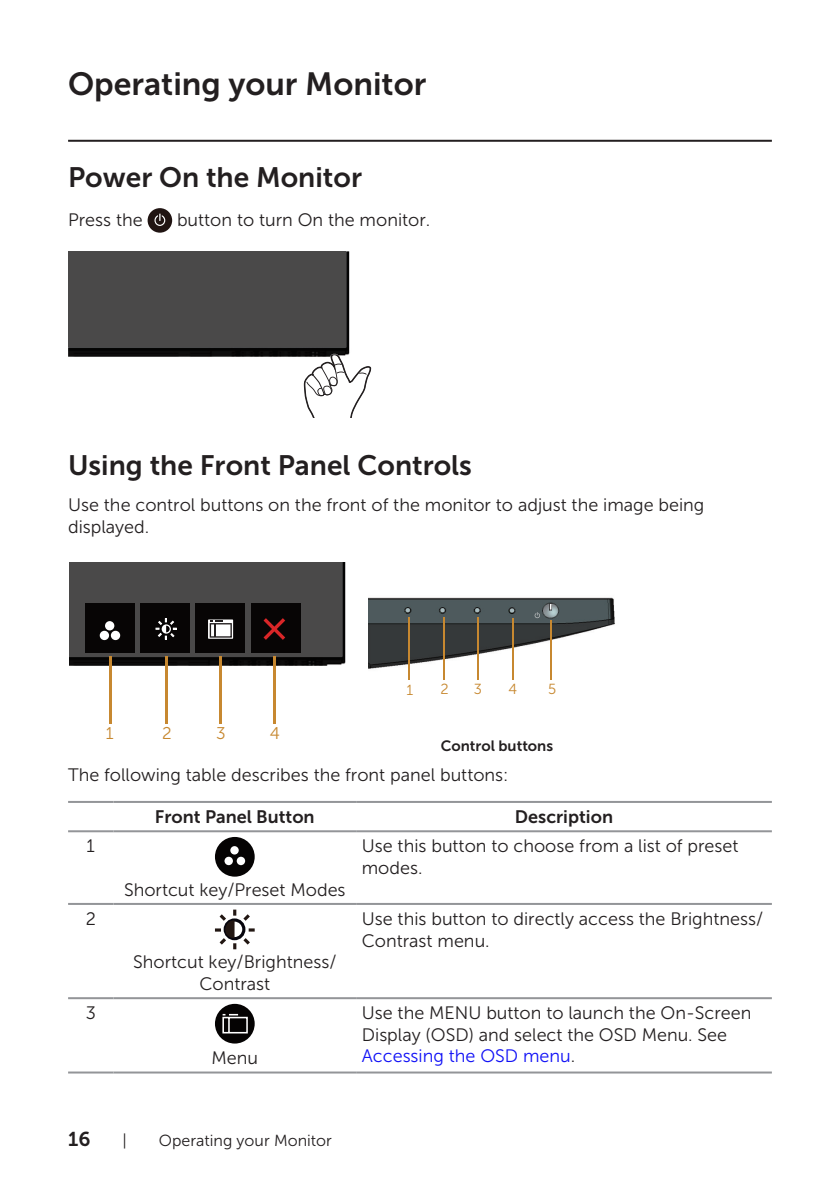
<style>
.page{position:relative;width:840px;height:1191px;background:#fff}
.page>*{position:absolute;margin:0;border:0;box-sizing:border-box;transform-origin:0 0}
.Head_1{font:32px "Museo Sans For Dell 700";color:#231f20}
.Head_2{font:28px "Museo Sans For Dell 700";color:#231f20}
.t1{font:20px "Museo Sans For Dell 700";color:#231f20}
.text{font:18px/21.6px "Museo Sans For Dell 300";color:#231f20}
.text-2{font:18px "Museo Sans For Dell 700";color:#231f20}
.t2{font:17px "Museo Sans For Dell 300";color:#c78830}
.t3{font:16px "Museo Sans For Dell 300";color:#231f20}
.t4{font:15px "Museo Sans For Dell 700";color:#231f20}
.t5{font:14.6px "Museo Sans For Dell 300";color:#c78830}
.s1{color:#1111f6}
</style>
<div class="page">
<hr style="left:68px;top:140px;width:703px;height:2px;background:#231f20">
<div style="left:147px;top:208px;width:25px;height:25px;background:#201412;border-radius:50%"></div>
<svg style="left:154px;top:214px;width:11px;height:12px"></svg>
<img style="left:68px;top:251px;width:282px;height:106px">
<svg style="left:304px;top:353px;width:67px;height:64px"></svg>
<div style="left:68px;top:251px;width:277px;height:96px;background:#4a4949"></div>
<img style="left:368px;top:597px;width:247px;height:74px">
<svg style="left:534px;top:612px;width:5px;height:6px"></svg>
<hr style="left:550px;top:620px;width:1px;height:60px;background:#c78830">
<hr style="left:512px;top:618px;width:1px;height:62px;background:#c78830">
<hr style="left:477px;top:617px;width:1px;height:63px;background:#c78830">
<hr style="left:443px;top:617px;width:1px;height:63px;background:#c78830">
<hr style="left:408px;top:617px;width:1px;height:63px;background:#c78830">
<img style="left:69px;top:562px;width:277px;height:105px">
<div style="left:69px;top:562px;width:272px;height:94px;background:#4a4949"></div>
<div style="left:85px;top:603px;width:50px;height:50px;background:#070505"></div>
<div style="left:140px;top:603px;width:50px;height:50px;background:#070505"></div>
<div style="left:195px;top:603px;width:50px;height:50px;background:#070505"></div>
<div style="left:251px;top:603px;width:50px;height:50px;background:#070505"></div>
<svg style="left:100px;top:621px;width:20px;height:19px"></svg>
<svg style="left:263px;top:618px;width:22px;height:22px"></svg>
<hr style="left:219px;top:656px;width:2px;height:67px;background:#c78830">
<hr style="left:274px;top:656px;width:2px;height:67px;background:#c78830">
<hr style="left:165px;top:656px;width:2px;height:67px;background:#c78830">
<hr style="left:109px;top:656px;width:2px;height:67px;background:#c78830">
<svg style="left:208px;top:619px;width:25px;height:20px"></svg>
<svg style="left:209px;top:620px;width:23px;height:17px"></svg>
<svg style="left:155px;top:618px;width:22px;height:21px"></svg>
<hr style="left:68px;top:801px;width:45px;height:2px;background:#939598">
<hr style="left:113px;top:801px;width:243px;height:2px;background:#939598">
<hr style="left:356px;top:801px;width:415px;height:2px;background:#939598">
<hr style="left:68px;top:830px;width:45px;height:2px;background:#939598">
<hr style="left:113px;top:830px;width:243px;height:2px;background:#939598">
<hr style="left:356px;top:830px;width:415px;height:2px;background:#939598">
<hr style="left:68px;top:903px;width:45px;height:2px;background:#939598">
<hr style="left:113px;top:903px;width:243px;height:2px;background:#939598">
<hr style="left:356px;top:903px;width:415px;height:2px;background:#939598">
<hr style="left:68px;top:997px;width:45px;height:2px;background:#939598">
<hr style="left:113px;top:997px;width:243px;height:2px;background:#939598">
<hr style="left:356px;top:997px;width:415px;height:2px;background:#939598">
<hr style="left:68px;top:1071px;width:45px;height:2px;background:#939598">
<hr style="left:113px;top:1071px;width:243px;height:2px;background:#939598">
<hr style="left:356px;top:1071px;width:415px;height:2px;background:#939598">
<div style="left:215px;top:837px;width:39px;height:39px;background:#050303;border-radius:50%"></div>
<div style="left:230px;top:846px;width:8px;height:8px;background:#fff;border-radius:50%"></div>
<svg style="left:224px;top:856px;width:9px;height:9px"></svg>
<svg style="left:236px;top:856px;width:9px;height:9px"></svg>
<svg style="left:215px;top:909px;width:39px;height:40px"></svg>
<div style="left:215px;top:1003px;width:39px;height:40px;background:#050303;border-radius:50%"></div>
<svg style="left:222px;top:1013px;width:26px;height:21px"></svg>
<p class="Head_1" style="left:68px;top:66px;width:359px">Operating your Monitor</p>
<p class="Head_2" style="left:68px;top:162px;width:295px">Power On the Monitor</p>
<p class="text" style="left:68px;top:209px;width:76px">Press the</p>
<p class="text" style="left:177px;top:209px;width:255px">button to turn On the monitor.</p>
<p class="Head_2" style="left:68px;top:449px;width:405px">Using the Front Panel Controls</p>
<p class="text" style="left:68px;top:494px;width:637px">Use the control buttons on the front of the monitor to adjust the image being displayed.</p>
<p class="t5" style="left:406px;top:681px;width:8px">1</p>
<p class="t5" style="left:440px;top:681px;width:10px">2</p>
<p class="t5" style="left:473px;top:681px;width:10px">3</p>
<p class="t5" style="left:508px;top:681px;width:10px">4</p>
<p class="t5" style="left:548px;top:681px;width:10px">5</p>
<p class="t2" style="left:106px;top:724px;width:9px">1</p>
<p class="t2" style="left:162px;top:723px;width:11px">2</p>
<p class="t2" style="left:216px;top:723px;width:11px">3</p>
<p class="t2" style="left:270px;top:723px;width:12px">4</p>
<p class="text" style="left:68px;top:764px;width:441px">The following table describes the front panel buttons:</p>
<p class="text-2" style="left:155px;top:806px;width:161px">Front Panel Button</p>
<p class="text-2" style="left:514px;top:806px;width:99px">Description</p>
<p class="text" style="left:87px;top:835px;width:10px">1</p>
<p class="text" style="left:124px;top:878px;width:223px">Shortcut key/Preset Modes</p>
<p class="t4" style="left:440px;top:737px;width:114px">Control buttons</p>
<p class="text" style="left:361px;top:835px;width:378px">Use this button to choose from a list of preset modes.</p>
<p class="text" style="left:86px;top:908px;width:12px">2</p>
<p class="text" style="left:86px;top:1002px;width:12px">3</p>
<p class="text" style="left:133px;top:951px;width:205px;text-align:center">Shortcut key/Brightness/<br>Contrast</p>
<p class="text" style="left:211px;top:1047px;width:48px">Menu</p>
<p class="t1" style="left:68px;top:1127px;width:24px">16</p>
<p class="t3" style="left:122px;top:1131px;width:6px">|</p>
<p class="t3" style="left:159px;top:1131px;width:174px">Operating your Monitor</p>
<p class="text" style="left:361px;top:908px;width:402px">Use this button to directly access the Brightness/<br>Contrast menu.</p>
<p class="text" style="left:361px;top:1002px;width:391px">Use the MENU button to launch the On-Screen<br>Display (OSD) and select the OSD Menu. See<br><span class="s1">Accessing the OSD menu</span>.</p>
</div>
